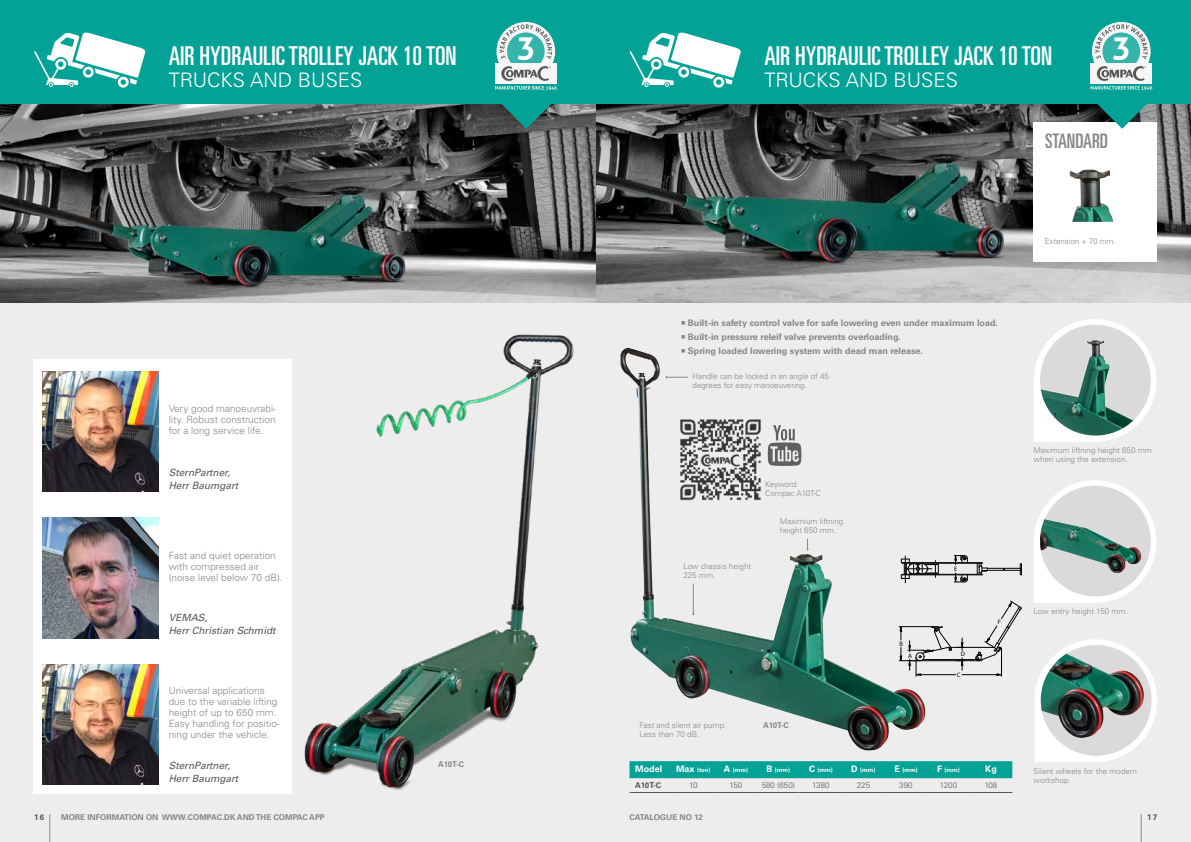
<style>
.page{position:relative;width:1191px;height:842px;background:#ededed}
.page>*{position:absolute;margin:0;border:0;box-sizing:border-box;transform-origin:0 0}
.t1{font:700 31.6px "Aller";color:#fff}
.t2{font:ultra-condensed 26px "Univers LT Std";color:#fff}
.t3{font:300 20px "Univers";color:#fff}
.t4{font:ultra-condensed 20px "Univers";color:#878787}
.t5{font:300 10px/11px "Univers";color:#878787}
.t6{font:italic 10px/13px "Univers LT Std";color:#575756}
.t7{font:700 9px "Univers";color:#878787}
.t8{font:700 9px "Univers";color:#fff}
.t9{font:300 8px/9px "Univers";color:#878787}
.t10{font:700 8px "Univers";color:#878787}
.t11{font:300 8px "Univers";color:#575756}
.t12{font:700 8px "Univers";color:#575756}
.t13{font:6.4px "Myriad Pro";color:#000}
.t14{font:700 6px "Univers";color:#fff}
.s1{font-size:9px}
</style>
<div class="page">
<img style="left:595px;top:104px;width:596px;height:199px">
<div style="left:1033px;top:122px;width:124px;height:139px;background:#fff"></div>
<img style="left:1069px;top:169px;width:44px;height:53px">
<img style="left:0;top:104px;width:595px;height:199px">
<div style="left:34px;top:359px;width:258px;height:435px;background:#fff"></div>
<div style="left:0;top:0;width:1191px;height:104px;background:#03a297"></div>
<svg style="left:34px;top:32px;width:112px;height:56px"></svg>
<svg style="left:629px;top:32px;width:112px;height:56px"></svg>
<svg style="left:1034px;top:480px;width:122px;height:123px"></svg>
<div style="left:1040px;top:486px;width:110px;height:110px;background:#dadada;border-radius:50%"></div>
<img style="left:1040px;top:519px;width:102px;height:54px">
<svg style="left:1034px;top:640px;width:123px;height:122px"></svg>
<div style="left:1040px;top:645px;width:111px;height:111px;background:#dadada;border-radius:50%"></div>
<img style="left:1040px;top:653px;width:105px;height:86px">
<svg style="left:1034px;top:319px;width:122px;height:123px"></svg>
<div style="left:1040px;top:325px;width:110px;height:110px;background:#dadada;border-radius:50%"></div>
<img style="left:1040px;top:340px;width:93px;height:95px">
<img style="left:620px;top:348px;width:306px;height:403px">
<hr style="left:962px;top:674px;width:34px;height:1px;background:#000">
<hr style="left:948px;top:647px;width:45px;height:1px;background:#000">
<hr style="left:918px;top:660px;width:64px;height:1px;background:#000">
<hr style="left:922px;top:659px;width:60px;height:1px;background:#000">
<svg style="left:899px;top:625px;width:65px;height:51px"></svg>
<svg style="left:975px;top:600px;width:47px;height:76px"></svg>
<hr style="left:901px;top:562px;width:81px;height:1px;background:#000">
<hr style="left:923px;top:563px;width:59px;height:1px;background:#000">
<hr style="left:923px;top:574px;width:59px;height:1px;background:#000">
<svg style="left:901px;top:556px;width:38px;height:27px"></svg>
<svg style="left:953px;top:572px;width:15px;height:11px"></svg>
<svg style="left:953px;top:555px;width:15px;height:10px"></svg>
<svg style="left:976px;top:563px;width:46px;height:12px"></svg>
<img style="left:43px;top:371px;width:116px;height:121px">
<img style="left:42px;top:517px;width:116px;height:121px">
<img style="left:43px;top:664px;width:116px;height:120px">
<img style="left:304px;top:334px;width:270px;height:456px">
<div style="left:629px;top:761px;width:383px;height:17px;background:#03a297"></div>
<hr style="left:629px;top:792px;width:43px;height:1px;background:#575756">
<hr style="left:672px;top:792px;width:42px;height:1px;background:#575756">
<hr style="left:714px;top:792px;width:43px;height:1px;background:#575756">
<hr style="left:757px;top:792px;width:42px;height:1px;background:#575756">
<hr style="left:799px;top:792px;width:43px;height:1px;background:#575756">
<hr style="left:842px;top:792px;width:42px;height:1px;background:#575756">
<hr style="left:884px;top:792px;width:43px;height:1px;background:#575756">
<hr style="left:927px;top:792px;width:42px;height:1px;background:#575756">
<hr style="left:969px;top:792px;width:43px;height:1px;background:#575756">
<svg style="left:493px;top:22px;width:66px;height:107px"></svg>
<svg style="left:1089px;top:22px;width:66px;height:107px"></svg>
<hr style="left:693px;top:584px;width:1px;height:30px;background:#878787">
<svg style="left:806px;top:539px;width:2px;height:11px"></svg>
<svg style="left:665px;top:376px;width:23px;height:2px"></svg>
<img style="left:676px;top:415px;width:88px;height:88px">
<svg style="left:768px;top:425px;width:33px;height:41px"></svg>
<svg style="left:50px;top:814px;width:1px;height:28px"></svg>
<svg style="left:1141px;top:814px;width:1px;height:28px"></svg>
<h2 class="t2" style="left:169px;top:40px;width:289px">AIR HYDRAULIC TROLLEY JACK 10 TON</h2>
<h3 class="t3" style="left:169px;top:68px;width:195px">TRUCKS AND BUSES</h3>
<p class="t5" style="left:169px;top:403px;width:109px;text-align:justify">Very good manoeuvrabi&shy;lity. Robust construction for a long service life.</p>
<p class="t6" style="left:169px;top:466px;width:71px">SternPartner,<br>Herr Baumgart</p>
<p class="t5" style="left:169px;top:549px;width:115px">Fast and quiet operation with compressed air (noise level below 70 dB).</p>
<p class="t6" style="left:169px;top:611px;width:108px">VEMAS,<br>Herr Christian Schmidt</p>
<p class="t5" style="left:169px;top:685px;width:112px">Universal applications due to the variable lifting height of up to 650 mm.<br>Easy handling for positio&shy;ning under the vehicle.</p>
<p class="t6" style="left:169px;top:759px;width:71px">SternPartner,<br>Herr Baumgart</p>
<p class="t10" style="left:438px;top:760px;width:27px">A10T-C</p>
<h1 class="t1" style="left:517px;top:28px;width:20px">3</h1>
<h1 class="t1" style="left:1112px;top:28px;width:20px">3</h1>
<h2 class="t2" style="left:764px;top:40px;width:289px">AIR HYDRAULIC TROLLEY JACK 10 TON</h2>
<h3 class="t3" style="left:764px;top:68px;width:195px">TRUCKS AND BUSES</h3>
<h3 class="t4" style="left:1045px;top:129px;width:64px">STANDARD</h3>
<p class="t7" style="left:681px;top:318px;width:318px">■ Built-in safety control valve for safe lowering even under maximum load.</p>
<p class="t7" style="left:681px;top:332px;width:222px">■ Built-in pressure releif valve prevents overloading.</p>
<p class="t7" style="left:681px;top:346px;width:244px">■ Spring loaded lowering system with dead man release.</p>
<p class="t9" style="left:692px;top:372px;width:138px">Handle can be locked in an angle of 45 degrees for easy manoeuvering.</p>
<p class="t9" style="left:765px;top:479px;width:57px">Keyword:<br>Compac A10T-C</p>
<p class="t9" style="left:683px;top:562px;width:69px">Low chassis height<br>225 mm.</p>
<p class="t9" style="left:780px;top:517px;width:65px">Maximium liftning height 650 mm.</p>
<p class="t9" style="left:639px;top:720px;width:88px">Fast and silent air pump.<br>Less than 70 dB.</p>
<p class="t10" style="left:763px;top:720px;width:27px">A10T-C</p>
<p class="t13" style="left:899px;top:639px;width:5px">B</p>
<p class="t13" style="left:954px;top:565px;width:5px">E</p>
<p class="t13" style="left:908px;top:652px;width:5px">A</p>
<p class="t13" style="left:960px;top:650px;width:6px">D</p>
<p class="t13" style="left:956px;top:670px;width:5px">C</p>
<p class="t13" style="left:998px;top:618px;width:5px">F</p>
<p class="t8" style="left:635px;top:763px;width:28px">Model</p>
<p class="t14" style="left:676px;top:766px;width:36px"><span class="s1">Max</span> (ton)</p>
<p class="t14" style="left:723px;top:766px;width:26px"><span class="s1">A</span> (mm)</p>
<p class="t14" style="left:766px;top:766px;width:25px"><span class="s1">B</span> (mm)</p>
<p class="t14" style="left:809px;top:766px;width:25px"><span class="s1">C</span> (mm)</p>
<p class="t14" style="left:851px;top:766px;width:26px"><span class="s1">D</span> (mm)</p>
<p class="t14" style="left:894px;top:766px;width:25px"><span class="s1">E</span> (mm)</p>
<p class="t14" style="left:937px;top:766px;width:24px"><span class="s1">F</span> (mm)</p>
<p class="t8" style="left:985px;top:763px;width:13px">Kg</p>
<p class="t12" style="left:635px;top:781px;width:27px">A10T-C</p>
<p class="t11" style="left:689px;top:780px;width:10px">10</p>
<p class="t11" style="left:729px;top:780px;width:14px">150</p>
<p class="t11" style="left:761px;top:780px;width:35px">580 (650)</p>
<p class="t11" style="left:812px;top:780px;width:19px">1380</p>
<p class="t11" style="left:856px;top:780px;width:15px">225</p>
<p class="t11" style="left:899px;top:780px;width:15px">390</p>
<p class="t11" style="left:939px;top:780px;width:19px">1200</p>
<p class="t11" style="left:984px;top:780px;width:14px">108</p>
<p class="t9" style="left:1044px;top:237px;width:73px">Extension + 70 mm.</p>
<p class="t9" style="left:1033px;top:445px;width:120px">Maximum liftning height 650 mm when using the extension.</p>
<p class="t9" style="left:1033px;top:606px;width:96px">Low entry height 150 mm.</p>
<p class="t9" style="left:1033px;top:767px;width:105px">Silent wheels for the modern workshop.</p>
<p class="t10" style="left:61px;top:812px;width:265px">MORE INFORMATION ON WWW.COMPAC.DK AND THE COMPAC APP</p>
<p class="t10" style="left:629px;top:812px;width:75px">CATALOGUE NO 12</p>
<p class="t12" style="left:34px;top:812px;width:12px">16</p>
<p class="t12" style="left:1147px;top:813px;width:11px">17</p>
</div>
